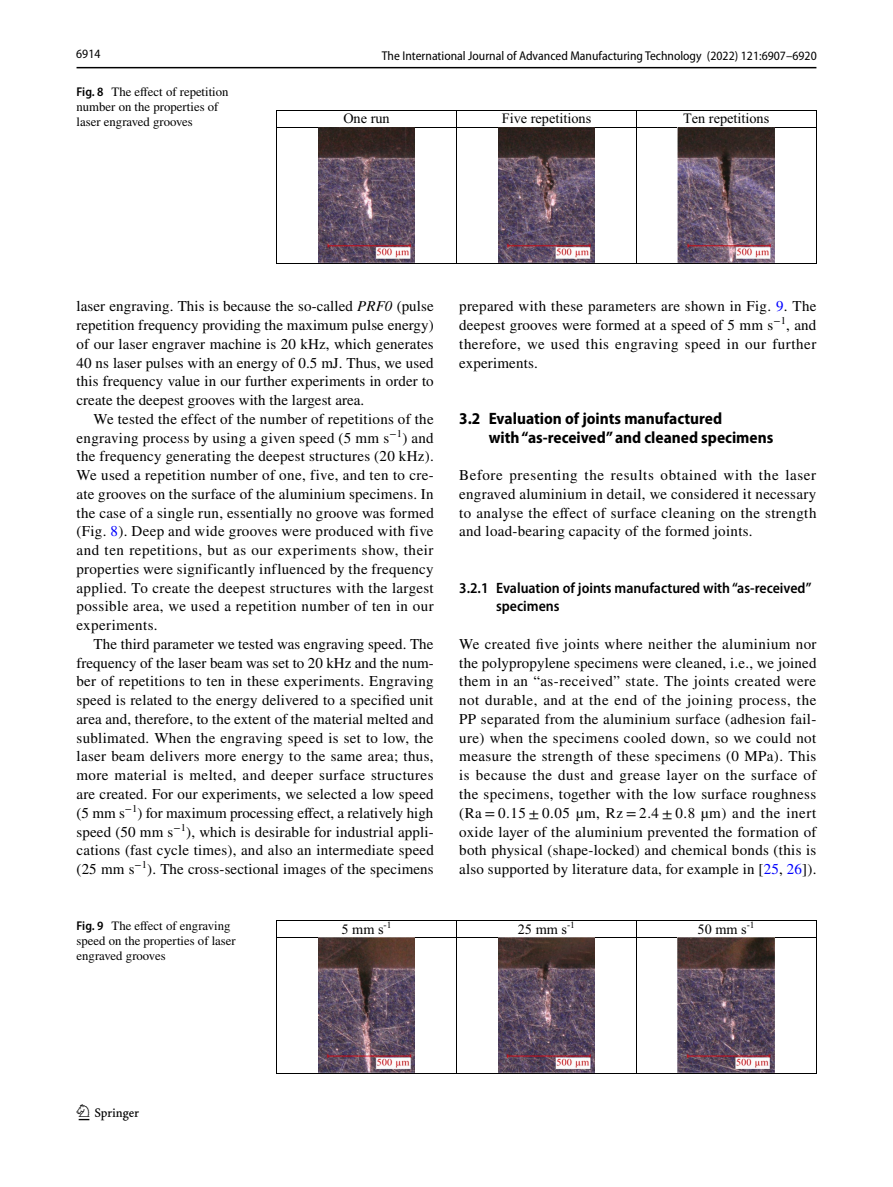
<style>
.page{position:relative;width:893px;height:1187px;background:#fff}
.page>*{position:absolute;margin:0;border:0;box-sizing:border-box;transform-origin:0 0}
.t1{font:22.5px "Springnew Regular 2";color:#000}
.t2{font:700 semi-condensed 16.5px/18.8px "Myriad Pro";color:#000}
.t3{font:15px/18.8px "STIX";letter-spacing:.015em;color:#000;text-align:justify}
.t4{font:600 semi-condensed 15px/18.8px "Myriad Pro";color:#000}
.t5{font:14.25px "Times New Roman PSMT2";color:#000}
.t6{font:14.25px "Times New Roman PSMT3";color:#000}
.t7{font:12.75px/15px "STIX";color:#000}
.t8{font:semi-condensed 12.75px "Myriad Pro";color:#000}
.t9{font:semi-condensed 12.75px "Xmkwwy Myriad Pro";color:#000}
.s1{font-family:"Myriad Pro";font-weight:600;font-stretch:semi-condensed}
.s2{font-family:"Xmkwwy Myriad Pro"}
.s3{font-style:italic}
.s4{color:#00f}
</style>
<div class="page">
<hr style="left:77px;top:67px;width:739px;height:1px;background:#000">
<hr style="left:277px;top:110px;width:179px;height:1px;background:#000">
<hr style="left:457px;top:110px;width:179px;height:1px;background:#000">
<hr style="left:637px;top:110px;width:179px;height:1px;background:#000">
<svg style="left:276px;top:110px;width:1px;height:17px"></svg>
<hr style="left:277px;top:127px;width:179px;height:1px;background:#000">
<svg style="left:456px;top:110px;width:1px;height:17px"></svg>
<hr style="left:457px;top:127px;width:179px;height:1px;background:#000">
<svg style="left:636px;top:110px;width:1px;height:17px"></svg>
<hr style="left:637px;top:127px;width:179px;height:1px;background:#000">
<svg style="left:816px;top:110px;width:1px;height:17px"></svg>
<hr style="left:276px;top:127px;width:1px;height:136px;background:#000">
<hr style="left:277px;top:263px;width:179px;height:1px;background:#000">
<hr style="left:456px;top:127px;width:1px;height:136px;background:#000">
<hr style="left:457px;top:263px;width:179px;height:1px;background:#000">
<hr style="left:636px;top:127px;width:1px;height:136px;background:#000">
<hr style="left:637px;top:263px;width:179px;height:1px;background:#000">
<hr style="left:816px;top:127px;width:1px;height:136px;background:#000">
<img style="left:318px;top:127px;width:97px;height:135px">
<img style="left:498px;top:127px;width:97px;height:135px">
<img style="left:678px;top:127px;width:97px;height:135px">
<hr style="left:277px;top:919px;width:179px;height:1px;background:#000">
<hr style="left:457px;top:919px;width:179px;height:1px;background:#000">
<hr style="left:637px;top:919px;width:179px;height:1px;background:#000">
<svg style="left:276px;top:920px;width:1px;height:17px"></svg>
<hr style="left:277px;top:937px;width:179px;height:1px;background:#000">
<svg style="left:456px;top:920px;width:1px;height:17px"></svg>
<hr style="left:457px;top:937px;width:179px;height:1px;background:#000">
<svg style="left:636px;top:920px;width:1px;height:17px"></svg>
<hr style="left:637px;top:937px;width:179px;height:1px;background:#000">
<svg style="left:816px;top:920px;width:1px;height:17px"></svg>
<hr style="left:276px;top:937px;width:1px;height:136px;background:#000">
<hr style="left:277px;top:1073px;width:179px;height:1px;background:#000">
<hr style="left:456px;top:937px;width:1px;height:136px;background:#000">
<hr style="left:457px;top:1073px;width:179px;height:1px;background:#000">
<hr style="left:636px;top:937px;width:1px;height:136px;background:#000">
<hr style="left:637px;top:1073px;width:179px;height:1px;background:#000">
<hr style="left:816px;top:937px;width:1px;height:136px;background:#000">
<img style="left:318px;top:937px;width:97px;height:135px">
<img style="left:498px;top:937px;width:97px;height:135px">
<img style="left:678px;top:937px;width:96px;height:135px">
<p class="t9" style="left:76px;top:49px;width:26px">6914</p>
<p class="t7" style="left:77px;top:85px;width:154px"><span class="s1">Fig. 8</span> The effect of repetition number on the properties of laser engraved grooves</p>
<p class="t8" style="left:382px;top:49px;width:436px">The International Journal of Advanced Manufacturing Technology <span class="s2">(2022) 121:6907–6920</span></p>
<p class="t5" style="left:343px;top:110px;width:48px">One run</p>
<p class="t5" style="left:502px;top:110px;width:91px">Five repetitions</p>
<p class="t5" style="left:683px;top:110px;width:88px">Ten repetitions</p>
<p class="t3" style="left:77px;top:298px;width:359px">laser engraving. This is because the so-called <span class="s3">PRF0</span> (pulse repetition frequency providing the maximum pulse energy) of our laser engraver machine is 20 kHz, which generates 40 ns laser pulses with an energy of 0.5 mJ. Thus, we used this frequency value in our further experiments in order to create the deepest grooves with the largest area.</p>
<p class="t3" style="left:77px;top:410px;width:359px;text-indent:17px">We tested the effect of the number of repetitions of the engraving process by using a given speed (5 mm s<sup>−1</sup>) and the frequency generating the deepest structures (20 kHz).<br>We used a repetition number of one, five, and ten to cre&shy;ate grooves on the surface of the aluminium specimens. In the case of a single run, essentially no groove was formed (Fig. <span class="s4">8</span>). Deep and wide grooves were produced with five and ten repetitions, but as our experiments show, their properties were significantly influenced by the frequency applied. To create the deepest structures with the largest possible area, we used a repetition number of ten in our experiments.</p>
<p class="t3" style="left:77px;top:635px;width:359px;text-indent:17px">The third parameter we tested was engraving speed. The frequency of the laser beam was set to 20 kHz and the num&shy;ber of repetitions to ten in these experiments. Engraving speed is related to the energy delivered to a specified unit area and, therefore, to the extent of the material melted and sublimated. When the engraving speed is set to low, the laser beam delivers more energy to the same area; thus, more material is melted, and deeper surface structures are created. For our experiments, we selected a low speed (5 mm s<sup>−1</sup>) for maximum processing effect, a relatively high speed (50 mm s<sup>−1</sup>), which is desirable for industrial appli&shy;cations (fast cycle times), and also an intermediate speed (25 mm s<sup>−1</sup>). The cross-sectional images of the specimens</p>
<p class="t3" style="left:459px;top:298px;width:359px">prepared with these parameters are shown in Fig. <span class="s4">9</span>. The deepest grooves were formed at a speed of 5 mm s<sup>−1</sup>, and therefore, we used this engraving speed in our further experiments.</p>
<p class="t2" style="left:489px;top:409px;width:286px;text-indent:-29px">3.2 Evaluation of joints manufactured<br>with “as‑received” and cleaned specimens</p>
<p class="t3" style="left:459px;top:466px;width:359px">Before presenting the results obtained with the laser engraved aluminium in detail, we considered it necessary to analyse the effect of surface cleaning on the strength and load-bearing capacity of the formed joints.</p>
<p class="t4" style="left:496px;top:578px;width:317px;text-indent:-37px">3.2.1 Evaluation of joints manufactured with “as‑received” specimens</p>
<p class="t3" style="left:459px;top:635px;width:359px">We created five joints where neither the aluminium nor the polypropylene specimens were cleaned, i.e., we joined them in an “as-received” state. The joints created were not durable, and at the end of the joining process, the PP separated from the aluminium surface (adhesion fail&shy;ure) when the specimens cooled down, so we could not measure the strength of these specimens (0 MPa). This is because the dust and grease layer on the surface of the specimens, together with the low surface roughness (Ra = 0.15 ± 0.05 µm, Rz = 2.4 ± 0.8 µm) and the inert oxide layer of the aluminium prevented the formation of both physical (shape-locked) and chemical bonds (this is also supported by literature data, for example in [<span class="s4">25</span>, <span class="s4">26</span>]).</p>
<p class="t7" style="left:77px;top:918px;width:161px"><span class="s1">Fig. 9</span> The effect of engraving speed on the properties of laser engraved grooves</p>
<p class="t6" style="left:342px;top:920px;width:51px">5 mm s<sup>-1</sup></p>
<p class="t6" style="left:518px;top:920px;width:59px">25 mm s<sup>-1</sup></p>
<p class="t6" style="left:698px;top:920px;width:59px">50 mm s<sup>-1</sup></p>
<h1 class="t1" style="left:79px;top:1104px;width:62px">1 3</h1>
</div>
